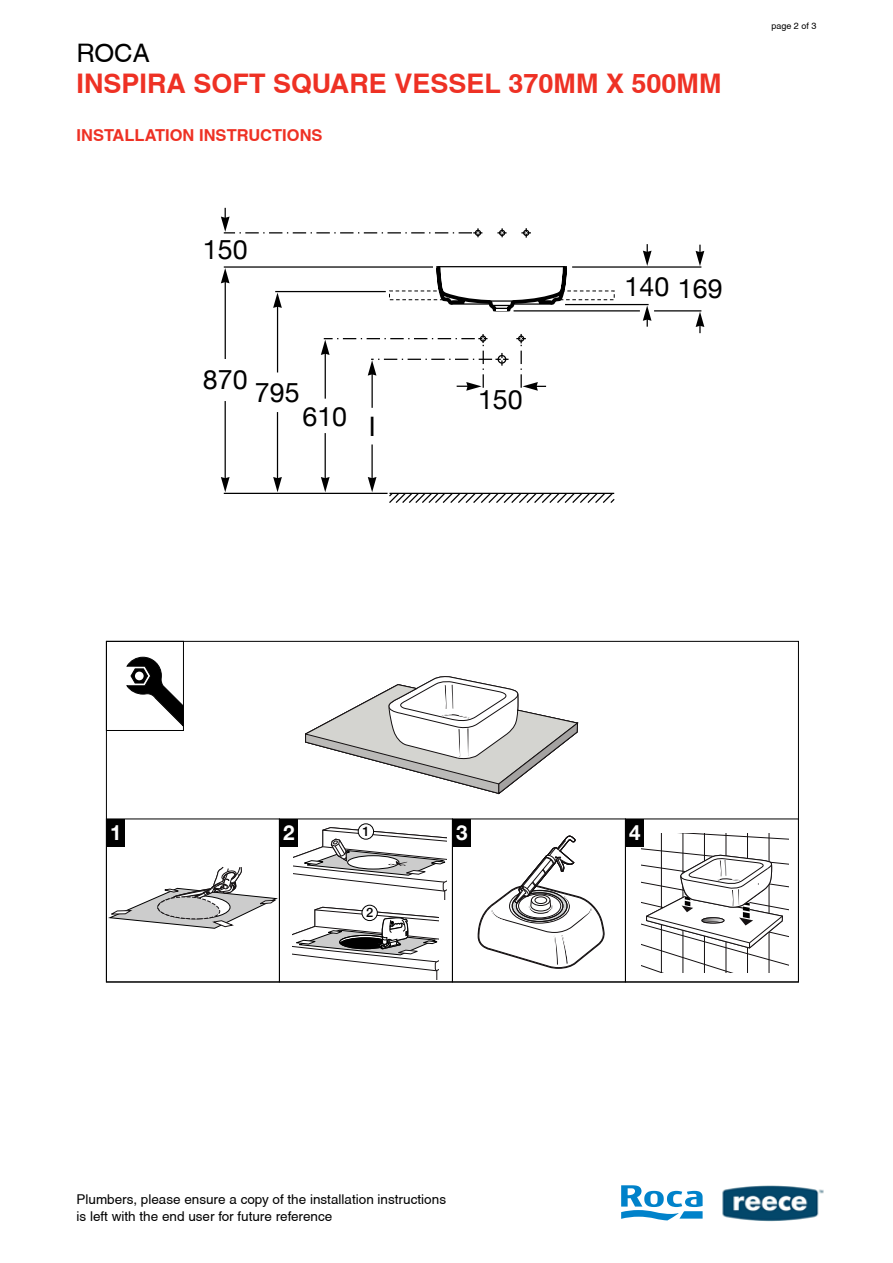
<style>
.page{position:relative;width:893px;height:1263px;background:#fff}
.page>*{position:absolute;margin:0;border:0;box-sizing:border-box;transform-origin:0 0}
.t1{font:700 27px "Helvetica";color:#ee3124}
.t2{font:26.85px "Helvetica Neue";color:#000}
.t3{font:25.5px "Helvetica";color:#000}
.t4{font:700 20.55px "Helvetica Neue";color:#fff}
.t5{font:700 16.5px "Helvetica";color:#ee3124}
.t6{font:13.5px/16.5px "Helvetica";color:#000}
.t7{font:500 12.9px "Helvetica Neue";color:#000}
.t8{font:9px "Helvetica";color:#000}
</style>
<div class="page">
<svg style="left:621px;top:1185px;width:82px;height:35px"></svg>
<svg style="left:127px;top:657px;width:55px;height:69px"></svg>
<div style="left:106px;top:641px;width:78px;height:90px;border:1px solid #000"></div>
<div style="left:135px;top:672px;width:9px;height:8px;background:#fff;border-radius:50%"></div>
<div style="left:106px;top:819px;width:174px;height:163px;border:1px solid #010101"></div>
<div style="left:279px;top:819px;width:174px;height:163px;border:1px solid #010101"></div>
<div style="left:452px;top:819px;width:174px;height:163px;border:1px solid #010101"></div>
<div style="left:625px;top:819px;width:174px;height:163px;border:1px solid #010101"></div>
<div style="left:106px;top:819px;width:19px;height:28px;background:#010101"></div>
<div style="left:279px;top:819px;width:19px;height:28px;background:#010101"></div>
<div style="left:452px;top:819px;width:19px;height:28px;background:#010101"></div>
<svg style="left:477px;top:835px;width:128px;height:134px"></svg>
<svg style="left:660px;top:834px;width:128px;height:6px"></svg>
<hr style="left:704px;top:834px;width:1px;height:138px;background:#141011">
<hr style="left:683px;top:834px;width:1px;height:138px;background:#141011">
<hr style="left:769px;top:834px;width:1px;height:138px;background:#141011">
<hr style="left:747px;top:834px;width:1px;height:138px;background:#141011">
<hr style="left:726px;top:834px;width:1px;height:138px;background:#141011">
<hr style="left:661px;top:834px;width:1px;height:138px;background:#141011">
<svg style="left:641px;top:847px;width:147px;height:125px"></svg>
<div style="left:625px;top:819px;width:19px;height:28px;background:#010101"></div>
<svg style="left:293px;top:819px;width:154px;height:80px"></svg>
<svg style="left:109px;top:867px;width:168px;height:61px"></svg>
<svg style="left:293px;top:906px;width:146px;height:73px"></svg>
<div style="left:358px;top:824px;width:16px;height:15px;background:#fff;border-radius:50%"></div>
<div style="left:358px;top:824px;width:16px;height:15px;border:1px solid #000;border-radius:50%"></div>
<div style="left:362px;top:905px;width:15px;height:15px;background:#fff;border-radius:50%"></div>
<div style="left:362px;top:905px;width:15px;height:16px;border:1px solid #000;border-radius:50%"></div>
<svg style="left:305px;top:676px;width:273px;height:118px"></svg>
<svg style="left:497px;top:228px;width:10px;height:9px"></svg>
<svg style="left:521px;top:228px;width:10px;height:10px"></svg>
<svg style="left:389px;top:492px;width:226px;height:11px"></svg>
<svg style="left:368px;top:477px;width:8px;height:15px"></svg>
<hr style="left:371px;top:444px;width:2px;height:37px;background:#000">
<svg style="left:321px;top:477px;width:9px;height:15px"></svg>
<hr style="left:325px;top:433px;width:1px;height:48px;background:#000">
<svg style="left:273px;top:293px;width:9px;height:15px"></svg>
<svg style="left:273px;top:477px;width:9px;height:15px"></svg>
<hr style="left:277px;top:412px;width:1px;height:69px;background:#000">
<hr style="left:277px;top:303px;width:1px;height:69px;background:#000">
<svg style="left:221px;top:268px;width:9px;height:15px"></svg>
<svg style="left:221px;top:477px;width:9px;height:15px"></svg>
<hr style="left:225px;top:401px;width:1px;height:80px;background:#000">
<hr style="left:225px;top:280px;width:1px;height:79px;background:#000">
<hr style="left:224px;top:493px;width:164px;height:1px;background:#000">
<hr style="left:275px;top:291px;width:111px;height:1px;background:#000">
<hr style="left:224px;top:266px;width:209px;height:2px;background:#000">
<svg style="left:221px;top:208px;width:261px;height:29px"></svg>
<hr style="left:514px;top:310px;width:126px;height:1px;background:#000">
<hr style="left:654px;top:310px;width:47px;height:1px;background:#000">
<svg style="left:696px;top:245px;width:8px;height:21px"></svg>
<svg style="left:696px;top:312px;width:8px;height:21px"></svg>
<hr style="left:572px;top:266px;width:129px;height:2px;background:#000">
<hr style="left:565px;top:304px;width:84px;height:1px;background:#000">
<svg style="left:643px;top:244px;width:9px;height:22px"></svg>
<svg style="left:643px;top:305px;width:8px;height:22px"></svg>
<svg style="left:321px;top:266px;width:294px;height:188px"></svg>
<img style="left:722px;top:1185px;width:102px;height:37px">
<h3 class="t3" style="left:77px;top:38px;width:75px">ROCA</h3>
<h1 class="t1" style="left:77px;top:67px;width:647px">INSPIRA SOFT SQUARE VESSEL 370MM X 500MM</h1>
<p class="t5" style="left:77px;top:125px;width:248px">INSTALLATION INSTRUCTIONS</p>
<h2 class="t2" style="left:203px;top:230px;width:46px">150</h2>
<h2 class="t2" style="left:203px;top:360px;width:46px">870</h2>
<h2 class="t2" style="left:255px;top:373px;width:46px">795</h2>
<h2 class="t2" style="left:302px;top:397px;width:46px">610</h2>
<h2 class="t2" style="left:369px;top:407px;width:8px">I</h2>
<h2 class="t2" style="left:478px;top:380px;width:46px">150</h2>
<h2 class="t2" style="left:624px;top:269px;width:100px">140 169</h2>
<p class="t8" style="left:771px;top:21px;width:47px">page 2 of 3</p>
<h3 class="t4" style="left:110px;top:820px;width:13px">1</h3>
<h3 class="t4" style="left:283px;top:820px;width:13px">2</h3>
<p class="t7" style="left:362px;top:823px;width:9px">1</p>
<h3 class="t4" style="left:456px;top:820px;width:13px">3</h3>
<h3 class="t4" style="left:629px;top:820px;width:13px">4</h3>
<p class="t7" style="left:366px;top:905px;width:9px">2</p>
<p class="t6" style="left:77px;top:1191px;width:371px">Plumbers, please ensure a copy of the installation instructions is left with the end user for future reference</p>
</div>
